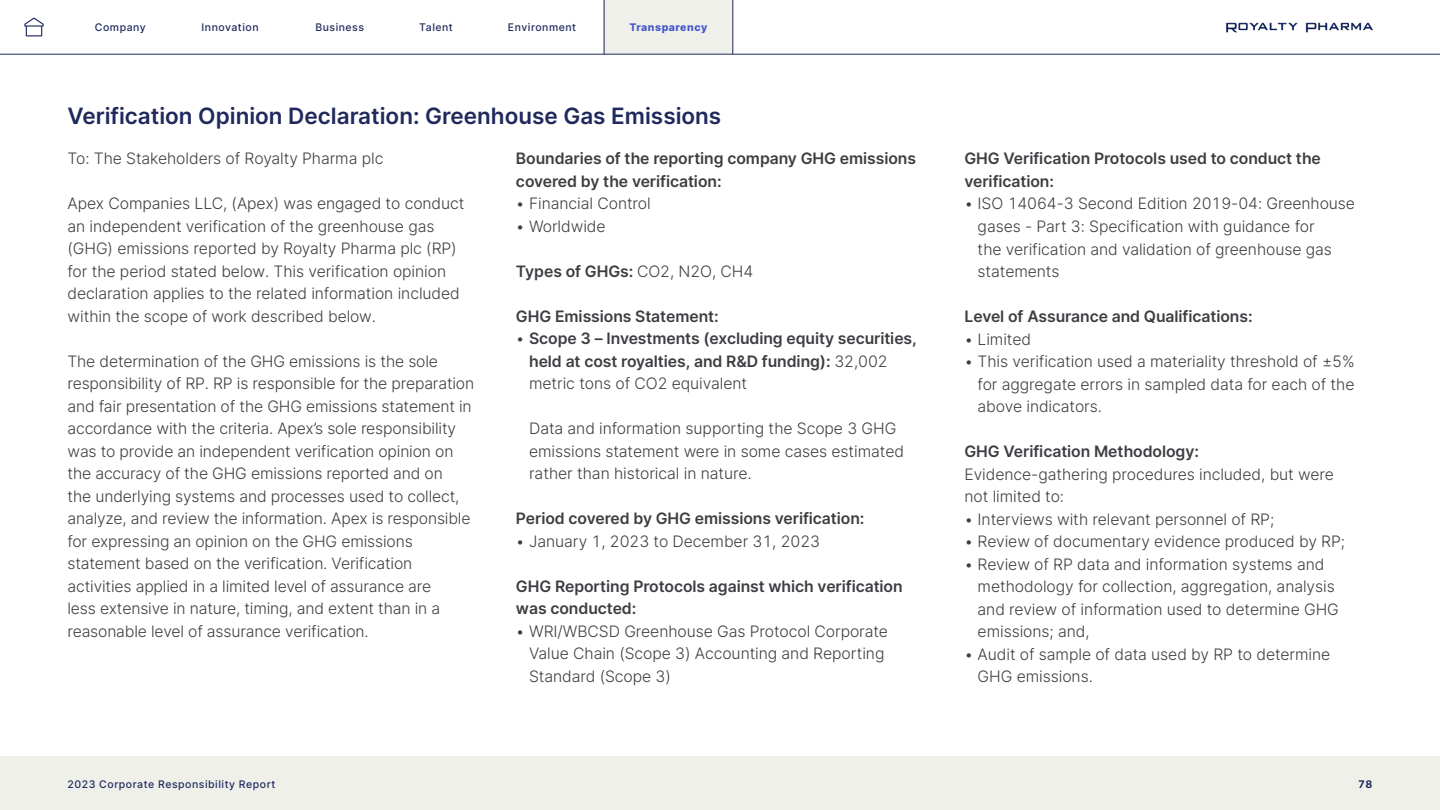
<style>
.page{position:relative;width:1440px;height:810px;background:#fff}
.page>*{position:absolute;margin:0;border:0;box-sizing:border-box;transform-origin:0 0}
.t1{font:600 22.5px "Inter";color:#20295d}
.t2{font:300 15.75px/22.5px "Inter";letter-spacing:-.005em;color:#3c3e42}
.t3{font:600 15.75px/22.5px "Inter";letter-spacing:-.005em;color:#3c3e42}
.t4{font:500 10.5px "Inter";letter-spacing:.05em;color:#20295d}
.t5{font:800 10.5px "Inter";letter-spacing:.05em;color:#455acc}
.t6{font:700 10.5px "Inter";color:#20295d}
.s1{font-weight:300}
</style>
<div class="page">
<div style="left:604px;top:0;width:129px;height:54px;background:#f0f0eb"></div>
<hr style="left:604px;top:0;width:1px;height:54px;background:#20295d">
<hr style="left:733px;top:0;width:1px;height:54px;background:#20295d">
<div style="left:0;top:756px;width:1440px;height:54px;background:#f0f0eb"></div>
<hr style="left:0;top:54px;width:1440px;height:1px;background:#20295d">
<img style="left:1226px;top:22px;width:147px;height:11px">
<svg style="left:24px;top:18px;width:20px;height:18px"></svg>
<p class="t4" style="left:95px;top:20px;width:52px">Company</p>
<p class="t4" style="left:202px;top:20px;width:59px">Innovation</p>
<p class="t4" style="left:315px;top:20px;width:50px">Business</p>
<p class="t4" style="left:419px;top:20px;width:35px">Talent</p>
<p class="t4" style="left:508px;top:20px;width:70px">Environment</p>
<p class="t5" style="left:630px;top:19px;width:79px">Transparency</p>
<h1 class="t1" style="left:68px;top:100px;width:655px">Verification Opinion Declaration: Greenhouse Gas Emissions</h1>
<p class="t2" style="left:68px;top:147px;width:317px">To: The Stakeholders of Royalty Pharma plc</p>
<p class="t2" style="left:68px;top:192px;width:399px">Apex Companies LLC, (Apex) was engaged to conduct an independent verification of the greenhouse gas (GHG) emissions reported by Royalty Pharma plc (RP) for the period stated below. This verification opinion declaration applies to the related information included within the scope of work described below.</p>
<p class="t2" style="left:68px;top:350px;width:408px">The determination of the GHG emissions is the sole responsibility of RP. RP is responsible for the preparation and fair presentation of the GHG emissions statement in accordance with the criteria. Apex’s sole responsibility was to provide an independent verification opinion on the accuracy of the GHG emissions reported and on<br>the underlying systems and processes used to collect, analyze, and review the information. Apex is responsible for expressing an opinion on the GHG emissions statement based on the verification. Verification activities applied in a limited level of assurance are<br>less extensive in nature, timing, and extent than in a reasonable level of assurance verification.</p>
<p class="t3" style="left:516px;top:147px;width:402px">Boundaries of the reporting company GHG emissions covered by the verification:</p>
<p class="t2" style="left:516px;top:192px;width:136px">• Financial Control</p>
<p class="t2" style="left:516px;top:215px;width:91px">• Worldwide</p>
<p class="t3" style="left:516px;top:259px;width:239px">Types of GHGs: <span class="s1">CO2, N2O, CH4</span></p>
<p class="t3" style="left:516px;top:304px;width:204px">GHG Emissions Statement:</p>
<p class="t3" style="left:529px;top:327px;width:389px;text-indent:-13px"><span class="s1">•</span> Scope 3 – Investments (excluding equity securities, held at cost royalties, and R&amp;D funding): <span class="s1">32,002 metric tons of CO2 equivalent</span></p>
<p class="t2" style="left:529px;top:417px;width:376px">Data and information supporting the Scope 3 GHG emissions statement were in some cases estimated rather than historical in nature.</p>
<p class="t3" style="left:516px;top:507px;width:350px">Period covered by GHG emissions verification:</p>
<p class="t2" style="left:516px;top:530px;width:306px">• January 1, 2023 to December 31, 2023</p>
<p class="t3" style="left:516px;top:575px;width:388px">GHG Reporting Protocols against which verification was conducted:</p>
<p class="t2" style="left:529px;top:620px;width:360px;text-indent:-13px">• WRI/WBCSD Greenhouse Gas Protocol Corporate<br>Value Chain (Scope 3) Accounting and Reporting<br>Standard (Scope 3)</p>
<p class="t3" style="left:964px;top:147px;width:358px">GHG Verification Protocols used to conduct the verification:</p>
<p class="t2" style="left:978px;top:192px;width:379px;text-indent:-13px">• ISO 14064-3 Second Edition 2019-04: Greenhouse gases - Part 3: Specification with guidance for<br>the verification and validation of greenhouse gas statements</p>
<p class="t3" style="left:964px;top:305px;width:290px">Level of Assurance and Qualifications:</p>
<p class="t2" style="left:964px;top:327px;width:68px">• Limited</p>
<p class="t2" style="left:978px;top:350px;width:379px;text-align:justify;text-indent:-13px">• This verification used a materiality threshold of ±5% for aggregate errors in sampled data for each of the above indicators.</p>
<p class="t3" style="left:964px;top:440px;width:236px">GHG Verification Methodology:</p>
<p class="t2" style="left:964px;top:462px;width:371px">Evidence-gathering procedures included, but were not limited to:</p>
<p class="t2" style="left:964px;top:507px;width:311px">• Interviews with relevant personnel of RP;</p>
<p class="t2" style="left:964px;top:530px;width:382px">• Review of documentary evidence produced by RP;</p>
<p class="t2" style="left:978px;top:552px;width:363px;text-indent:-13px">• Review of RP data and information systems and methodology for collection, aggregation, analysis and review of information used to determine GHG emissions; and,</p>
<p class="t2" style="left:978px;top:642px;width:354px;text-indent:-13px">• Audit of sample of data used by RP to determine<br>GHG emissions.</p>
<p class="t4" style="left:68px;top:777px;width:209px">2023 Corporate Responsibility Report</p>
<p class="t6" style="left:1358px;top:776px;width:16px">78</p>
</div>
